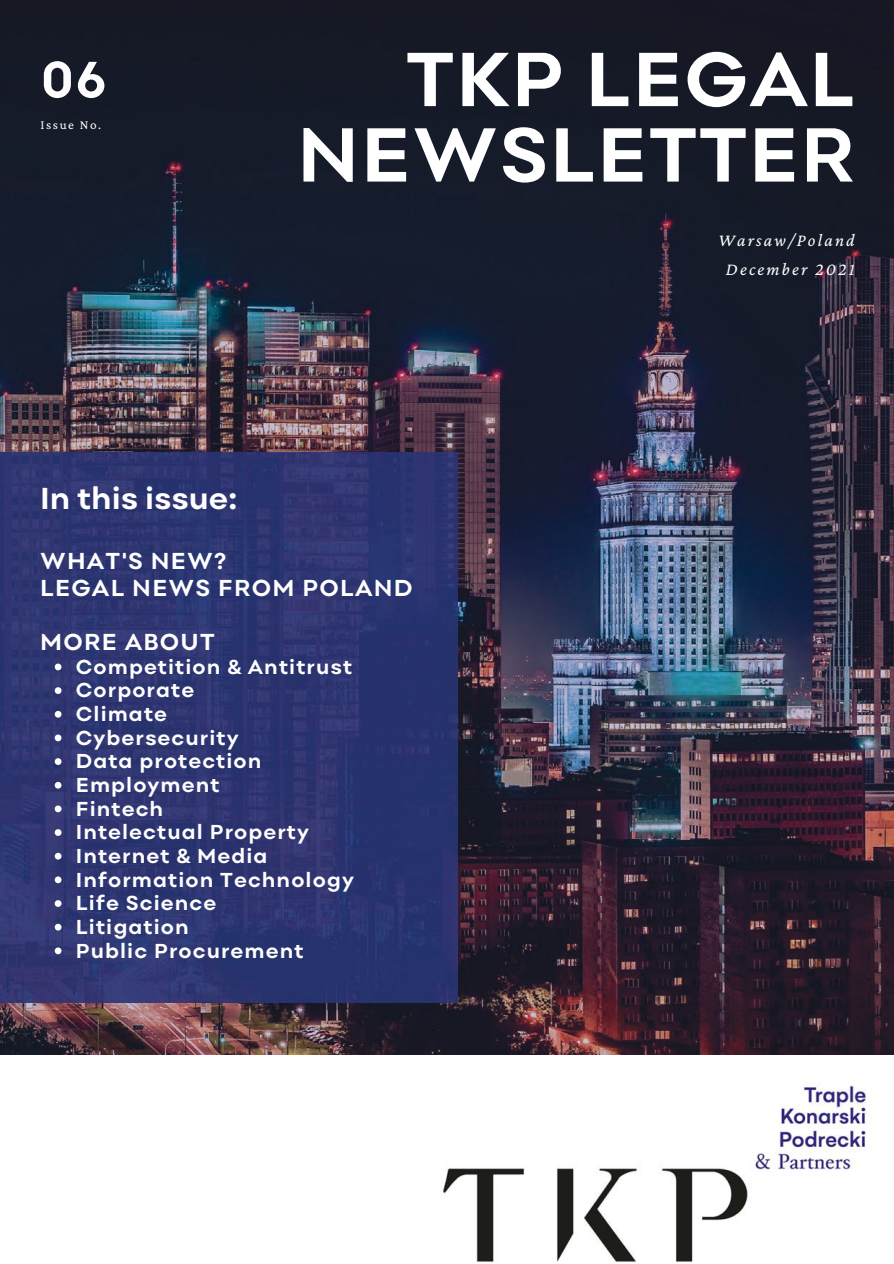
<style>
.page{position:relative;width:894px;height:1264px;background:#fff}
.page>*{position:absolute;margin:0;border:0;box-sizing:border-box;transform-origin:0 0}
.t1{font:700 79.5px/75.4px "Point";letter-spacing:.02em;color:#fff;text-align:right}
.t2{font:700 52.95px "Point";color:#fff}
.t3{font:700 31.5px "Point";color:#fff}
.t4{font:700 24px/27px "Point";letter-spacing:.05em;color:#fff}
.t5{font:700 21px/23.7px "Point";letter-spacing:.05em;color:#fff}
.t6{font:italic 18px/29.2px "Crimson Pro";letter-spacing:.12em;color:#fff;text-align:center}
.t7{font:13.2px "Crimson Pro";letter-spacing:.12em;color:#fff}
</style>
<div class="page">
<img style="left:0;top:0;width:841px;height:472px">
<img style="left:841px;top:0;width:52px;height:1055px">
<img style="left:0;top:1002px;width:51px;height:53px">
<img style="left:458px;top:472px;width:384px;height:367px">
<img style="left:421px;top:839px;width:421px;height:216px">
<img style="left:51px;top:1002px;width:370px;height:53px">
<img style="left:0;top:452px;width:458px;height:550px">
<svg style="left:55px;top:663px;width:6px;height:7px"></svg>
<svg style="left:55px;top:687px;width:6px;height:7px"></svg>
<svg style="left:55px;top:711px;width:6px;height:6px"></svg>
<svg style="left:55px;top:734px;width:6px;height:7px"></svg>
<svg style="left:55px;top:758px;width:6px;height:7px"></svg>
<svg style="left:55px;top:781px;width:6px;height:7px"></svg>
<svg style="left:55px;top:805px;width:6px;height:7px"></svg>
<svg style="left:55px;top:829px;width:6px;height:7px"></svg>
<svg style="left:55px;top:852px;width:6px;height:7px"></svg>
<svg style="left:55px;top:876px;width:6px;height:7px"></svg>
<svg style="left:55px;top:900px;width:6px;height:6px"></svg>
<svg style="left:55px;top:923px;width:6px;height:7px"></svg>
<svg style="left:55px;top:947px;width:6px;height:7px"></svg>
<img style="left:442px;top:1077px;width:430px;height:185px">
<h2 class="t2" style="left:41px;top:45px;width:67px">06</h2>
<p class="t7" style="left:41px;top:117px;width:62px">Issue No.</p>
<h1 class="t1" style="left:297px;top:38px;width:559px">TKP LEGAL<br>NEWSLETTER</h1>
<p class="t6" style="left:718px;top:225px;width:138px">Warsaw/Poland<br>December 2021</p>
<h3 class="t3" style="left:40px;top:478px;width:198px">In this issue:</h3>
<p class="t4" style="left:40px;top:546px;width:374px">WHAT'S NEW?<br>LEGAL NEWS FROM POLAND</p>
<p class="t4" style="left:40px;top:627px;width:176px">MORE ABOUT</p>
<p class="t5" style="left:76px;top:654px;width:279px">Competition &amp; Antitrust<br>Corporate<br>Climate<br>Cybersecurity<br>Data protection<br>Employment<br>Fintech<br>Intelectual Property<br>Internet &amp; Media<br>Information Technology<br>Life Science<br>Litigation<br>Public Procurement</p>
</div>
